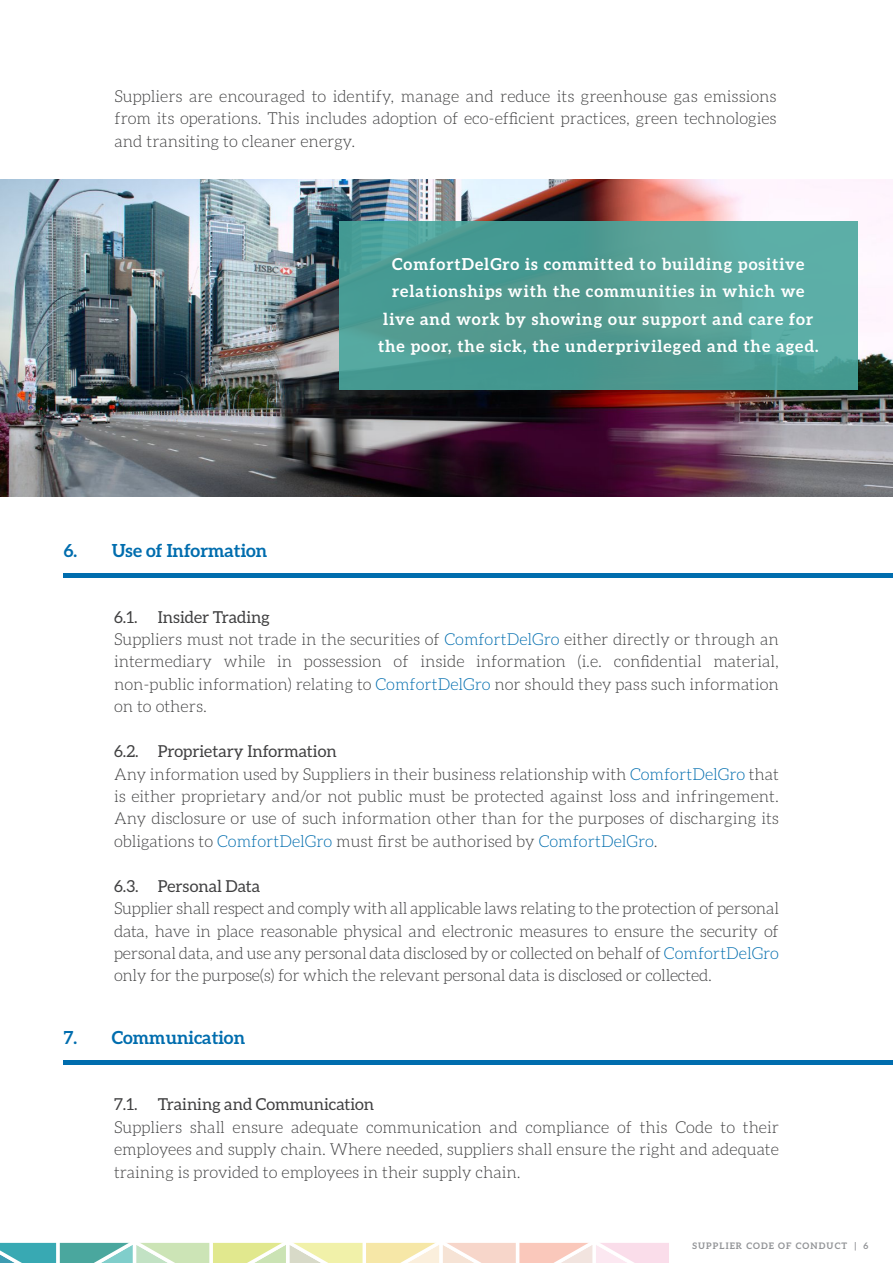
<style>
.page{position:relative;width:893px;height:1263px;background:#fff}
.page>*{position:absolute;margin:0;border:0;box-sizing:border-box;transform-origin:0 0}
.t1{font:700 18px "Aleo";color:#006dae}
.t2{font:300 16.5px/22.4px "Aleo";color:#404041;text-align:justify}
.t3{font:700 16.5px/27.6px "Aleo";letter-spacing:.06em;color:#fff;text-align:center}
.t4{font:16.5px "Aleo";color:#404041}
.t5{font:700 9px "Aleo";letter-spacing:.12em;color:#929497}
.s1{font-weight:400}
.s2{color:#006dae}
</style>
<div class="page">
<svg style="left:0;top:1243px;width:669px;height:20px;background:#d1dbc2"></svg>
<div style="left:64px;top:573px;width:829px;height:5px;background:#006dae"></div>
<div style="left:64px;top:1060px;width:829px;height:5px;background:#006dae"></div>
<img style="left:0;top:180px;width:893px;height:317px">
<svg style="left:339px;top:221px;width:519px;height:169px;background:#509f96"></svg>
<p class="t2" style="left:114px;top:85px;width:664px">Suppliers are encouraged to identify, manage and reduce its greenhouse gas emissions from its operations. This includes adoption of eco-efficient practices, green technologies and transiting to cleaner energy.</p>
<p class="t1" style="left:64px;top:540px;width:205px">6. Use of Information</p>
<p class="t3" style="left:378px;top:250px;width:442px">ComfortDelGro is committed to building positive relationships with the communities in which we live and work by showing our support and care for the poor, the sick, the underprivileged and the aged.</p>
<p class="t2" style="left:114px;top:606px;width:666px;text-align:left"><span class="s1">6.1. Insider Trading<br></span>Suppliers must not trade in the securities of <span class="s2">ComfortDelGro</span> either directly or through an intermediary while in possession of inside information (i.e. confidential material, non-public information) relating to <span class="s2">ComfortDelGro</span> nor should they pass such information on to others.</p>
<p class="t2" style="left:114px;top:740px;width:666px;text-align:left"><span class="s1">6.2. Proprietary Information<br></span>Any information used by Suppliers in their business relationship with <span class="s2">ComfortDelGro</span> that is either proprietary and/or not public must be protected against loss and infringement.<br>Any disclosure or use of such information other than for the purposes of discharging its obligations to <span class="s2">ComfortDelGro</span> must first be authorised by <span class="s2">ComfortDelGro</span>.</p>
<p class="t4" style="left:114px;top:876px;width:148px">6.3. Personal Data</p>
<p class="t2" style="left:114px;top:897px;width:666px">Supplier shall respect and comply with all applicable laws relating to the protection of personal data, have in place reasonable physical and electronic measures to ensure the security of personal data, and use any personal data disclosed by or collected on behalf of <span class="s2">ComfortDelGro </span>only for the purpose(s) for which the relevant personal data is disclosed or collected.</p>
<p class="t1" style="left:64px;top:1027px;width:183px">7. Communication</p>
<p class="t4" style="left:114px;top:1095px;width:262px">7.1. Training and Communication</p>
<p class="t2" style="left:114px;top:1116px;width:666px">Suppliers shall ensure adequate communication and compliance of this Code to their employees and supply chain. Where needed, suppliers shall ensure the right and adequate training is provided to employees in their supply chain.</p>
<p class="t5" style="left:693px;top:1241px;width:177px">SUPPLIER CODE OF CONDUCT | 6</p>
</div>
